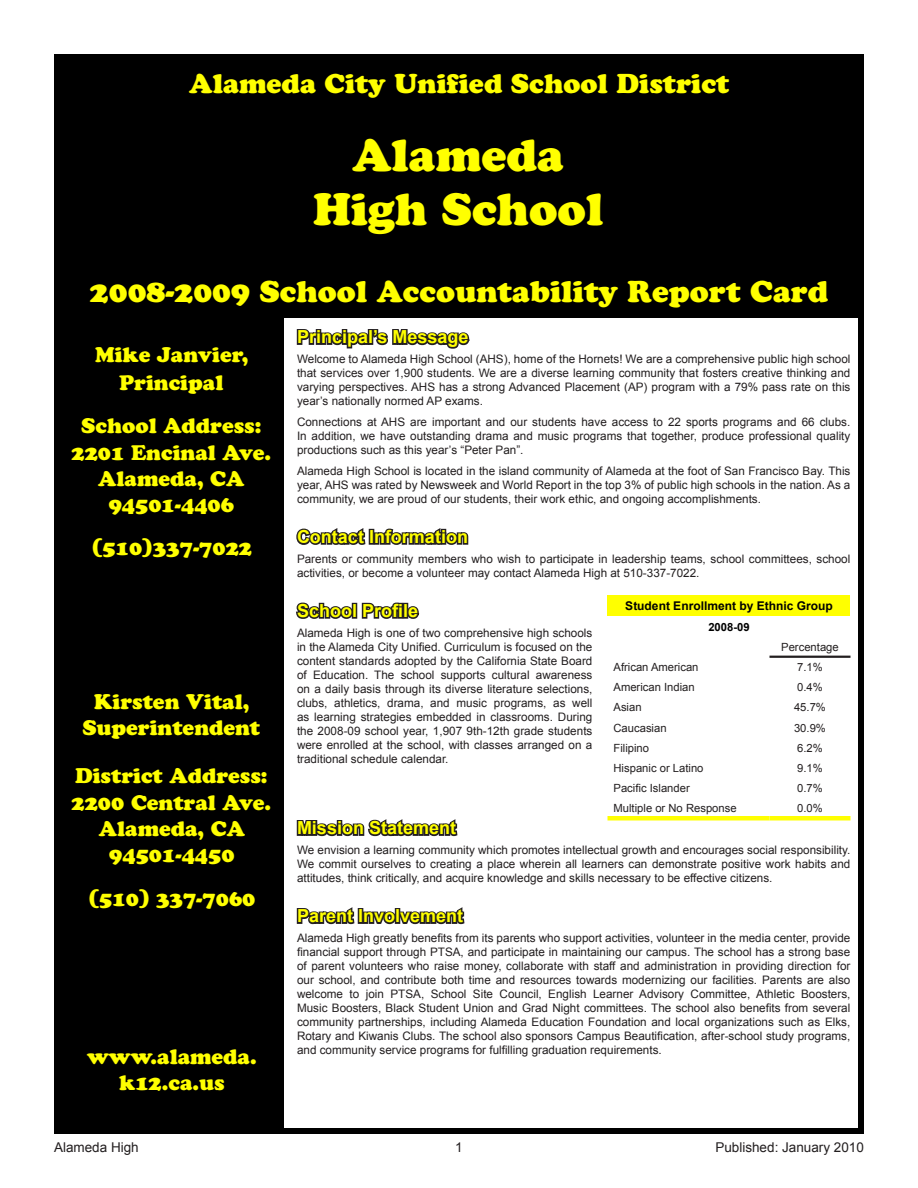
<style>
.page{position:relative;width:918px;height:1188px;background:#fff}
.page>*{position:absolute;margin:0;border:0;box-sizing:border-box;transform-origin:0 0}
.School_Name_Text{font:45px "Cooper Black Std";color:#ff0}
.SARC_Title_Text{font:30px "Cooper Black Std";color:#ff0}
.District_Name_Text{font:27px "Cooper Black Std";color:#ff0}
.District_Address_Lin{font:21px/25.2px "Cooper Black Std";color:#ff0;text-align:center}
.School_Address_Line{font:21px/25.2px "Cooper Black Std";color:#ff0;text-align:center}
.Superintendent_Name{font:21px "Cooper Black Std";color:#ff0}
.Principal_Name_Text{font:21px "Cooper Black Std";color:#ff0}
.District_Website_Tex{font:21px/25.2px "Cooper Black Std";color:#ff0;text-align:center}
.School_Phone_Text{font:21px "Cooper Black Std";color:#ff0}
.District_Phone_Text{font:21px "Cooper Black Std";color:#ff0}
.Element_Header{font:700 18px "Arial";color:#ff0}
.FooterQuadRight{font:13.5px "Arial";color:#231f20}
.FooterQuadLeft{font:13.5px "Arial";color:#231f20}
.Page_Numbers{font:13.5px "Arial";color:#231f20}
.t1{font:700 12px "Arial";color:#000}
.Body_Text_-_Left_Jus{font:11.7px/14.1px "Arial";color:#231f20;text-align:justify}
.t2{font:11.25px "Arial";color:#231f20}
.t3{font:700 11.25px "Arial";color:#000}
</style>
<div class="page">
<div style="left:54px;top:54px;width:810px;height:1080px;border:6px solid #000"></div>
<div style="left:60px;top:318px;width:224px;height:810px;background:#000"></div>
<svg style="left:296px;top:329px;width:174px;height:20px"></svg>
<svg style="left:296px;top:528px;width:173px;height:17px"></svg>
<svg style="left:296px;top:602px;width:124px;height:17px"></svg>
<svg style="left:296px;top:819px;width:162px;height:18px"></svg>
<svg style="left:296px;top:907px;width:169px;height:18px"></svg>
<div style="left:57px;top:59px;width:805px;height:259px;background:#000"></div>
<div style="left:608px;top:596px;width:242px;height:20px;background:#ff0"></div>
<hr style="left:770px;top:656px;width:80px;height:2px;background:#231f20">
<hr style="left:608px;top:816px;width:162px;height:4px;background:#ff0">
<hr style="left:770px;top:816px;width:80px;height:4px;background:#ff0">
<p class="District_Name_Text" style="left:189px;top:67px;width:542px">Alameda City Unified School District</p>
<p class="School_Name_Text" style="left:353px;top:129px;width:213px">Alameda</p>
<p class="School_Name_Text" style="left:313px;top:183px;width:292px">High School</p>
<p class="SARC_Title_Text" style="left:90px;top:273px;width:740px">2008-2009 School Accountability Report Card</p>
<p class="Principal_Name_Text" style="left:95px;top:342px;width:155px">Mike Janvier,</p>
<p class="Principal_Name_Text" style="left:119px;top:370px;width:106px">Principal</p>
<p class="School_Address_Line" style="left:81px;top:413px;width:182px">School Address:</p>
<p class="School_Address_Line" style="left:72px;top:440px;width:201px">2201 Encinal Ave.</p>
<p class="School_Address_Line" style="left:98px;top:466px;width:148px">Alameda, CA<br>94501-4406</p>
<p class="School_Phone_Text" style="left:92px;top:535px;width:162px">(510)337-7022</p>
<p class="Superintendent_Name" style="left:94px;top:689px;width:157px">Kirsten Vital,</p>
<p class="Superintendent_Name" style="left:82px;top:715px;width:179px">Superintendent</p>
<p class="District_Address_Lin" style="left:75px;top:763px;width:194px">District Address:</p>
<p class="District_Address_Lin" style="left:71px;top:790px;width:201px">2200 Central Ave.</p>
<p class="District_Address_Lin" style="left:99px;top:816px;width:148px">Alameda, CA<br>94501-4450</p>
<p class="District_Phone_Text" style="left:88px;top:886px;width:169px">(510) 337-7060</p>
<p class="District_Website_Tex" style="left:87px;top:1044px;width:171px">www.alameda. k12.ca.us</p>
<p class="Element_Header" style="left:297px;top:325px;width:173px">Principal’s Message</p>
<p class="Body_Text_-_Left_Jus" style="left:297px;top:352px;width:555px">Welcome to Alameda High School (AHS), home of the Hornets! We are a comprehensive public high school that services over 1,900 students. We are a diverse learning community that fosters creative thinking and varying perspectives. AHS has a strong Advanced Placement (AP) program with a 79% pass rate on this year’s nationally normed AP exams.</p>
<p class="Body_Text_-_Left_Jus" style="left:297px;top:415px;width:555px">Connections at AHS are important and our students have access to 22 sports programs and 66 clubs.<br>In addition, we have outstanding drama and music programs that together, produce professional quality productions such as this year’s “Peter Pan”.</p>
<p class="Body_Text_-_Left_Jus" style="left:297px;top:464px;width:555px">Alameda High School is located in the island community of Alameda at the foot of San Francisco Bay. This year, AHS was rated by Newsweek and World Report in the top 3% of public high schools in the nation. As a community, we are proud of our students, their work ethic, and ongoing accomplishments.</p>
<p class="Element_Header" style="left:297px;top:525px;width:172px">Contact Information</p>
<p class="Body_Text_-_Left_Jus" style="left:297px;top:552px;width:555px">Parents or community members who wish to participate in leadership teams, school committees, school activities, or become a volunteer may contact Alameda High at 510-337-7022.</p>
<p class="Element_Header" style="left:297px;top:599px;width:123px">School Profile</p>
<p class="Body_Text_-_Left_Jus" style="left:297px;top:626px;width:297px">Alameda High is one of two comprehensive high schools in the Alameda City Unified. Curriculum is focused on the content standards adopted by the California State Board of Education. The school supports cultural awareness on a daily basis through its diverse literature selections, clubs, athletics, drama, and music programs, as well as learning strategies embedded in classrooms. During the 2008-09 school year, 1,907 9th-12th grade students were enrolled at the school, with classes arranged on a traditional schedule calendar.</p>
<p class="t1" style="left:625px;top:598px;width:209px">Student Enrollment by Ethnic Group</p>
<p class="t3" style="left:708px;top:619px;width:43px">2008-09</p>
<p class="t2" style="left:781px;top:639px;width:59px">Percentage</p>
<p class="t2" style="left:614px;top:660px;width:87px">African American</p>
<p class="t2" style="left:797px;top:660px;width:27px">7.1%</p>
<p class="t2" style="left:614px;top:680px;width:83px">American Indian</p>
<p class="t2" style="left:797px;top:680px;width:27px">0.4%</p>
<p class="t2" style="left:614px;top:700px;width:30px">Asian</p>
<p class="t2" style="left:794px;top:700px;width:33px">45.7%</p>
<p class="t2" style="left:614px;top:720px;width:55px">Caucasian</p>
<p class="t2" style="left:794px;top:720px;width:33px">30.9%</p>
<p class="t2" style="left:614px;top:740px;width:37px">Filipino</p>
<p class="t2" style="left:797px;top:740px;width:27px">6.2%</p>
<p class="t2" style="left:614px;top:761px;width:92px">Hispanic or Latino</p>
<p class="t2" style="left:797px;top:761px;width:27px">9.1%</p>
<p class="t2" style="left:614px;top:781px;width:78px">Pacific Islander</p>
<p class="t2" style="left:797px;top:781px;width:27px">0.7%</p>
<p class="t2" style="left:614px;top:801px;width:125px">Multiple or No Response</p>
<p class="t2" style="left:797px;top:801px;width:27px">0.0%</p>
<p class="Element_Header" style="left:297px;top:816px;width:161px">Mission Statement</p>
<p class="Body_Text_-_Left_Jus" style="left:297px;top:843px;width:555px">We envision a learning community which promotes intellectual growth and encourages social responsibility.<br>We commit ourselves to creating a place wherein all learners can demonstrate positive work habits and attitudes, think critically, and acquire knowledge and skills necessary to be effective citizens.</p>
<p class="Element_Header" style="left:297px;top:904px;width:168px">Parent Involvement</p>
<p class="Body_Text_-_Left_Jus" style="left:297px;top:931px;width:555px">Alameda High greatly benefits from its parents who support activities, volunteer in the media center, provide financial support through PTSA, and participate in maintaining our campus. The school has a strong base of parent volunteers who raise money, collaborate with staff and administration in providing direction for our school, and contribute both time and resources towards modernizing our facilities. Parents are also welcome to join PTSA, School Site Council, English Learner Advisory Committee, Athletic Boosters, Music Boosters, Black Student Union and Grad Night committees. The school also benefits from several community partnerships, including Alameda Education Foundation and local organizations such as Elks, Rotary and Kiwanis Clubs. The school also sponsors Campus Beautification, after-school study programs, and community service programs for fulfilling graduation requirements.</p>
<p class="FooterQuadLeft" style="left:54px;top:1138px;width:86px">Alameda High</p>
<p class="Page_Numbers" style="left:455px;top:1138px;width:9px">1</p>
<p class="FooterQuadRight" style="left:715px;top:1138px;width:150px">Published: January 2010</p>
</div>
